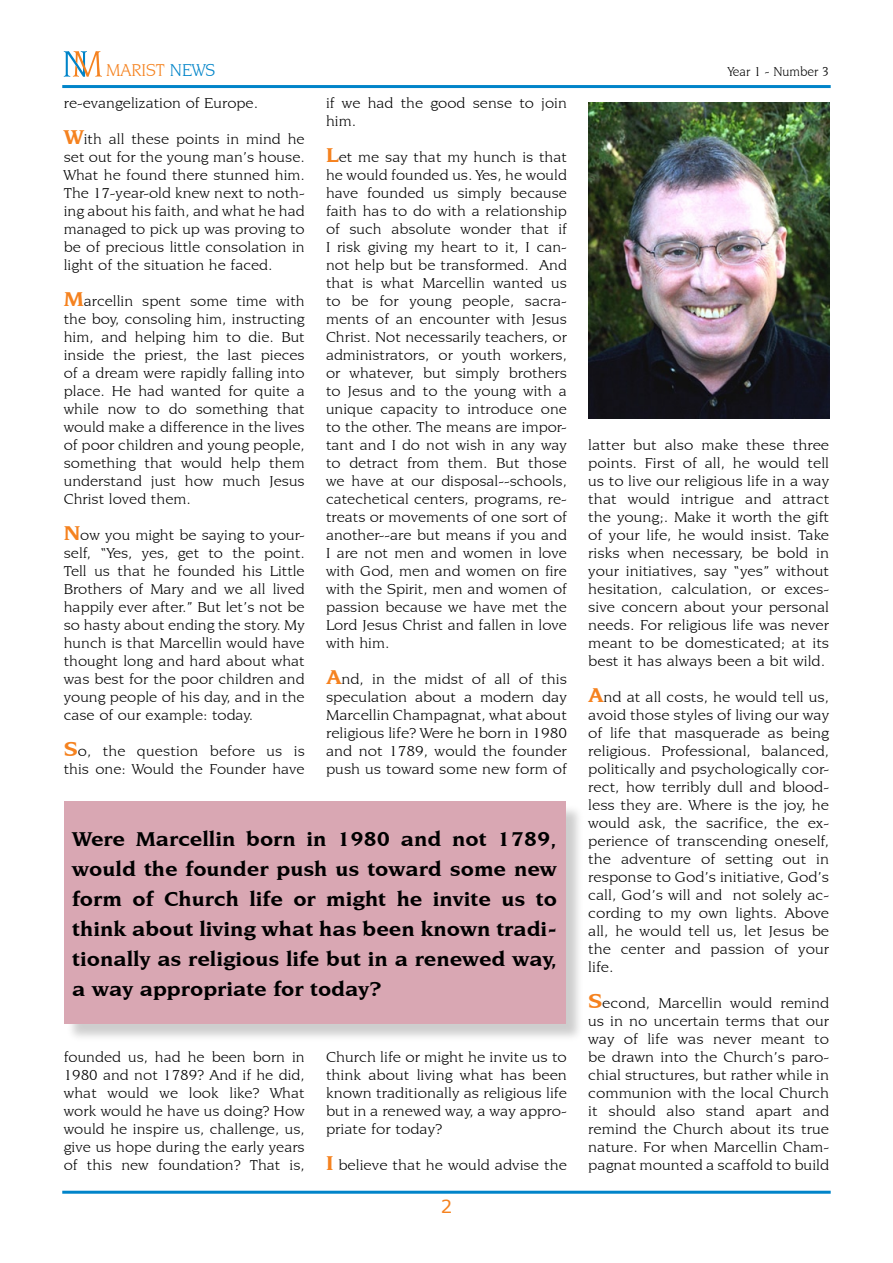
<style>
.page{position:relative;width:893px;height:1263px;background:#fff}
.page>*{position:absolute;margin:0;border:0;box-sizing:border-box;transform-origin:0 0}
.t1{font:700 21px/30px "Novarese IT Cby BT";color:#000;text-align:justify;scale:1.1 1}
.t2{font:18px "Novarese IT Cby BT";color:#f5821f}
.t3{font:18px "Novarese IT Cby BT";color:#0084c9}
.t4{font:15px/18px "Novarese IT Cby BT";color:#000;text-align:justify;scale:1.1 1}
.t5{font:15px/18px "Novarese IT Cby BT";color:#000;text-align:justify;scale:1.12 1}
.t6{font:13.5px "Novarese IT Cby BT";color:#000}
.s1{font-weight:700;font-size:21px;color:#f5821f}
</style>
<div class="page">
<hr style="left:64px;top:85px;width:765px;height:3px;background:#0084c9">
<hr style="left:64px;top:1191px;width:765px;height:3px;background:#0084c9">
<svg style="left:64px;top:51px;width:38px;height:26px"></svg>
<div style="left:65px;top:803px;width:521px;height:240px;background:#000;opacity:.2"></div>
<div style="left:64px;top:801px;width:501px;height:223px;background:#d9a7b3"></div>
<img style="left:588px;top:103px;width:241px;height:316px">
<p class="t2" style="left:106px;top:60px;width:25px">Marist</p>
<p class="t3" style="left:170px;top:60px;width:24px">News</p>
<p class="t4" style="left:64px;top:94px;width:178px">re-evangelization of Europe.</p>
<p class="t4" style="left:64px;top:130px;width:221px"><span class="s1">W</span>ith all these points in mind he set out for the young man’s house.<br>What he found there stunned him.<br>The 17-year-old knew next to noth&shy;ing about his faith, and what he had managed to pick up was proving to be of precious little consolation in light of the situation he faced.</p>
<p class="t4" style="left:64px;top:292px;width:221px"><span class="s1">M</span>arcellin spent some time with the boy, consoling him, instructing him, and helping him to die. But inside the priest, the last pieces of a dream were rapidly falling into place. He had wanted for quite a while now to do something that would make a difference in the lives of poor children and young people, something that would help them understand just how much Jesus Christ loved them.</p>
<p class="t4" style="left:64px;top:526px;width:221px"><span class="s1">N</span>ow you might be saying to your&shy;self, “Yes, yes, get to the point.<br>Tell us that he founded his Little Brothers of Mary and we all lived happily ever after.” But let’s not be so hasty about ending the story. My hunch is that Marcellin would have thought long and hard about what was best for the poor children and young people of his day, and in the case of our example: today.</p>
<p class="t4" style="left:64px;top:742px;width:221px"><span class="s1">S</span>o, the question before us is this one: Would the Founder have</p>
<p class="t4" style="left:326px;top:94px;width:221px">if we had the good sense to join him.</p>
<p class="t4" style="left:326px;top:148px;width:221px"><span class="s1">L</span>et me say that my hunch is that he would founded us. Yes, he would have founded us simply because faith has to do with a relationship of such absolute wonder that if I risk giving my heart to it, I can&shy;not help but be transformed. And that is what Marcellin wanted us to be for young people, sacra&shy;ments of an encounter with Jesus Christ. Not necessarily teachers, or administrators, or youth workers, or whatever, but simply brothers to Jesus and to the young with a unique capacity to introduce one to the other. The means are impor&shy;tant and I do not wish in any way to detract from them. But those we have at our disposal--schools, catechetical centers, programs, re&shy;treats or movements of one sort of another--are but means if you and I are not men and women in love with God, men and women on fire with the Spirit, men and women of passion because we have met the Lord Jesus Christ and fallen in love with him.</p>
<p class="t5" style="left:326px;top:670px;width:217px"><span class="s1">A</span>nd, in the midst of all of this speculation about a modern day Marcellin Champagnat, what about religious life? Were he born in 1980 and not 1789, would the founder push us toward some new form of</p>
<p class="t1" style="left:72px;top:823px;width:442px">Were Marcellin born in 1980 and not 1789, would the founder push us toward some new form of Church life or might he invite us to think about living what has been known tradi&shy;tionally as religious life but in a renewed way, a way appropriate for today?</p>
<p class="t4" style="left:64px;top:1048px;width:221px">founded us, had he been born in 1980 and not 1789? And if he did, what would we look like? What work would he have us doing? How would he inspire us, challenge, us, give us hope during the early years of this new foundation? That is,</p>
<p class="t5" style="left:326px;top:1048px;width:217px">Church life or might he invite us to think about living what has been known traditionally as religious life but in a renewed way, a way appro&shy;priate for today?</p>
<p class="t5" style="left:326px;top:1156px;width:217px"><span class="s1">I</span> believe that he would advise the</p>
<p class="t6" style="left:728px;top:64px;width:103px">Year 1 - Number 3</p>
<p class="t5" style="left:588px;top:436px;width:217px">latter but also make these three points. First of all, he would tell us to live our religious life in a way that would intrigue and attract the young;. Make it worth the gift of your life, he would insist. Take risks when necessary, be bold in your initiatives, say “yes” without hesitation, calculation, or exces&shy;sive concern about your personal needs. For religious life was never meant to be domesticated; at its best it has always been a bit wild.</p>
<p class="t5" style="left:588px;top:688px;width:217px"><span class="s1">A</span>nd at all costs, he would tell us, avoid those styles of living our way of life that masquerade as being religious. Professional, balanced, politically and psychologically cor&shy;rect, how terribly dull and blood&shy;less they are. Where is the joy, he would ask, the sacrifice, the ex&shy;perience of transcending oneself, the adventure of setting out in response to God’s initiative, God’s call, God’s will and not solely ac&shy;cording to my own lights. Above all, he would tell us, let Jesus be the center and passion of your life.</p>
<p class="t5" style="left:588px;top:994px;width:217px"><span class="s1">S</span>econd, Marcellin would remind us in no uncertain terms that our way of life was never meant to be drawn into the Church’s paro&shy;chial structures, but rather while in communion with the local Church it should also stand apart and remind the Church about its true nature. For when Marcellin Cham&shy;pagnat mounted a scaffold to build</p>
</div>
